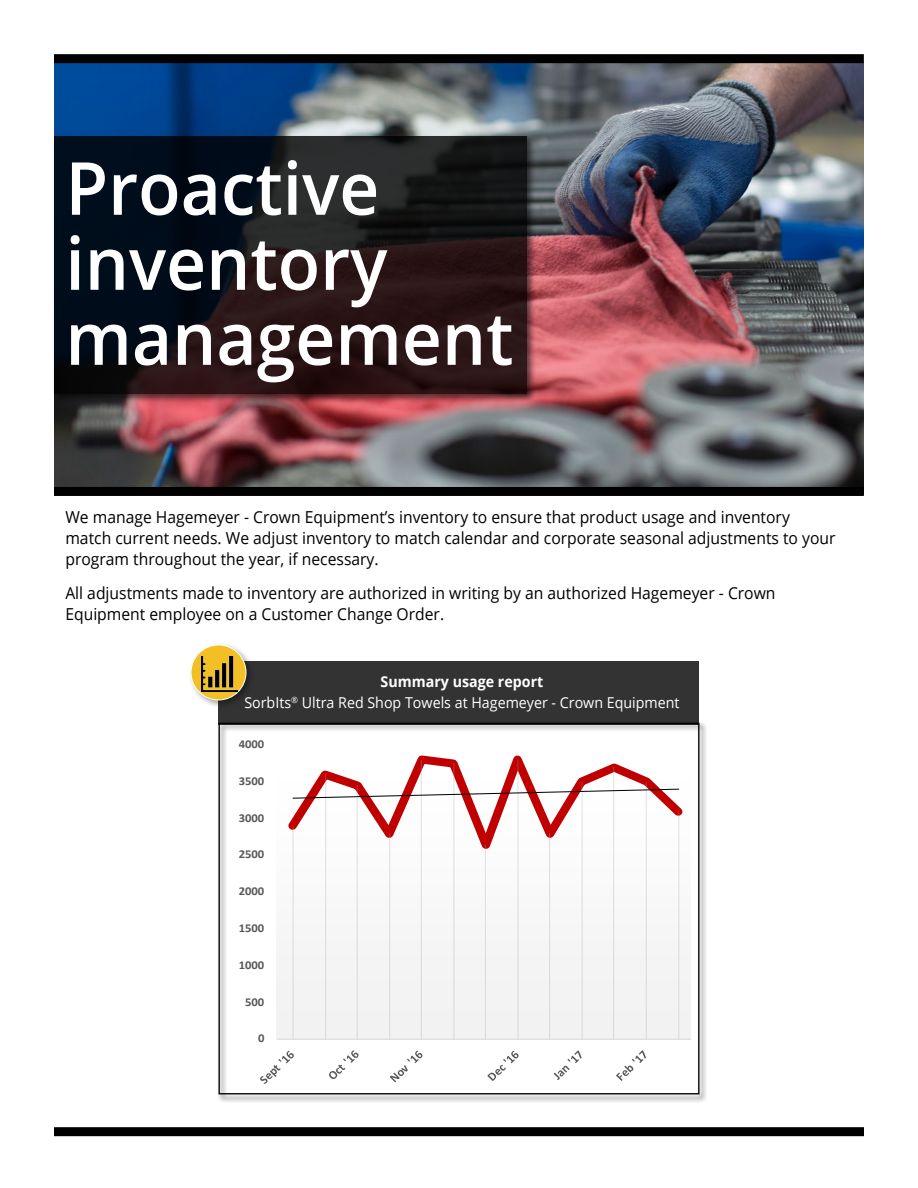
<style>
.page{position:relative;width:918px;height:1188px;background:#fff}
.page>*{position:absolute;margin:0;border:0;box-sizing:border-box;transform-origin:0 0}
.t1{font:600 73.2px/75px "Open Sans";color:#fff;scale:.95 1}
.t2{font:16.5px/21px "Open Sans";color:#000;scale:.95 1}
.t3{font:15px/21px "Open Sans";color:#fff;text-align:center;scale:.95 1}
.t4{font:700 12px "Calibri";letter-spacing:-.005em;color:#595959;scale:1.05 1}
.s1{font-weight:700}
</style>
<div class="page">
<img style="left:54px;top:63px;width:810px;height:424px">
<div style="left:54px;top:54px;width:810px;height:9px;background:#000"></div>
<div style="left:54px;top:487px;width:810px;height:9px;background:#000"></div>
<div style="left:52px;top:134px;width:484px;height:270px;background:#000;opacity:.75"></div>
<svg style="left:54px;top:137px;width:472px;height:257px;background:#181319"></svg>
<div style="left:54px;top:1127px;width:810px;height:9px;background:#000"></div>
<div style="left:219px;top:661px;width:480px;height:63px;background:#333"></div>
<div style="left:217px;top:721px;width:491px;height:382px;background:#000;opacity:.75"></div>
<div style="left:188px;top:642px;width:67px;height:68px;background:#000;opacity:.4"></div>
<div style="left:191px;top:645px;width:55px;height:55px;background:#f2c025;border-radius:50%"></div>
<div style="left:191px;top:645px;width:55px;height:55px;border:1px solid #fff;border-radius:50%"></div>
<img style="left:201px;top:656px;width:36px;height:36px">
<svg style="left:234px;top:733px;width:456px;height:354px"></svg>
<h1 class="t1" style="left:65px;top:149px;width:473px">Proactive inventory management</h1>
<p class="t2" style="left:65px;top:506px;width:812px">We manage Hagemeyer - Crown Equipment’s inventory to ensure that product usage and inventory match current needs. We adjust inventory to match calendar and corporate seasonal adjustments to your program throughout the year, if necessary.</p>
<p class="t2" style="left:65px;top:582px;width:749px">All adjustments made to inventory are authorized in writing by an authorized Hagemeyer - Crown<br>Equipment employee on a Customer Change Order.</p>
<p class="t3" style="left:244px;top:671px;width:460px"><span class="s1">Summary usage report<br></span>SorbIts<sup>®</sup> Ultra Red Shop Towels at Hagemeyer - Crown Equipment</p>
<p class="t4" style="left:239px;top:736px;width:26px">4000</p>
<p class="t4" style="left:239px;top:772px;width:26px">3500</p>
<p class="t4" style="left:239px;top:809px;width:26px">3000</p>
<p class="t4" style="left:239px;top:846px;width:26px">2500</p>
<p class="t4" style="left:239px;top:883px;width:26px">2000</p>
<p class="t4" style="left:239px;top:920px;width:26px">1500</p>
<p class="t4" style="left:239px;top:956px;width:26px">1000</p>
<p class="t4" style="left:245px;top:993px;width:20px">500</p>
<p class="t4" style="left:258px;top:1030px;width:8px">0</p>
</div>
